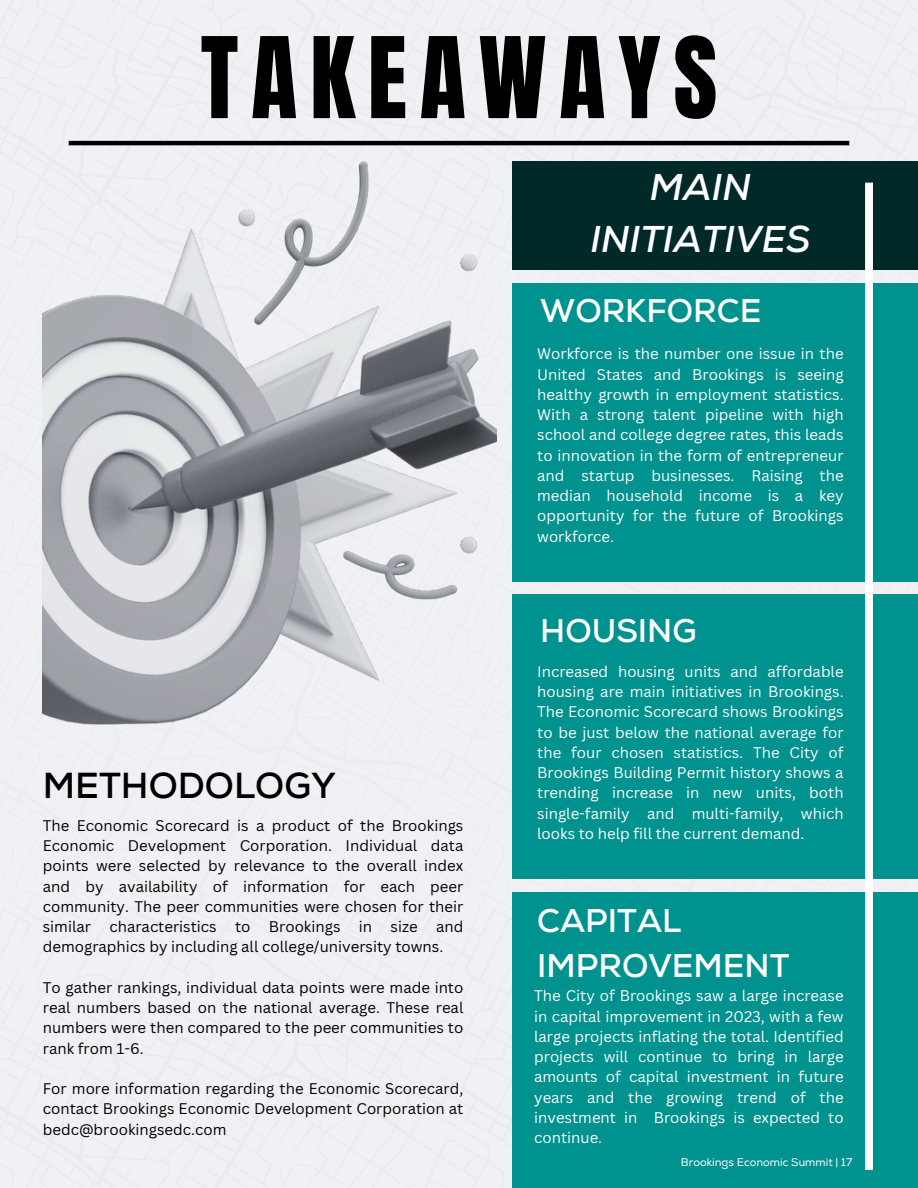
<style>
.page{position:relative;width:918px;height:1188px;background:#fff}
.page>*{position:absolute;margin:0;border:0;box-sizing:border-box;transform-origin:0 0}
.t1{font:95.55px "Anton";letter-spacing:.13em;color:#000}
.t2{font:italic 700 37.2px/51.8px "Nexa";color:#fff;text-align:center}
.t3{font:700 36.15px "Nexa";color:#000}
.t4{font:700 32.7px/45px "Nexa";color:#fff}
.t5{font:15px/20.2px "Canva Sans";color:#fff;text-align:justify}
.t6{font:15px/20.2px "Canva Sans";color:#000;text-align:justify}
.t7{font:11.1px "Nexa";color:#fff}
</style>
<div class="page">
<div style="left:456px;top:907px;width:56px;height:281px;background:#f0f1f4"></div>
<div style="left:456px;top:580px;width:462px;height:327px;background:#f0f1f4"></div>
<div style="left:0;top:907px;width:456px;height:281px;background:#f0f1f4"></div>
<div style="left:0;top:580px;width:456px;height:327px;background:#f0f1f4"></div>
<div style="left:0;top:253px;width:43px;height:327px;background:#f0f1f4"></div>
<div style="left:496px;top:253px;width:422px;height:327px;background:#f0f1f4"></div>
<div style="left:0;top:0;width:456px;height:253px;background:#f0f1f4"></div>
<div style="left:456px;top:0;width:462px;height:253px;background:#f0f1f4"></div>
<img style="left:43px;top:161px;width:453px;height:564px">
<div style="left:512px;top:161px;width:406px;height:109px;background:#012928"></div>
<div style="left:512px;top:283px;width:406px;height:299px;background:#00928f"></div>
<div style="left:512px;top:594px;width:406px;height:285px;background:#00928f"></div>
<div style="left:512px;top:892px;width:406px;height:296px;background:#00928f"></div>
<div style="left:865px;top:183px;width:8px;height:987px;background:#fff"></div>
<hr style="left:69px;top:141px;width:780px;height:4px;background:#000">
<h1 class="t1" style="left:201px;top:9px;width:518px">TAKEAWAYS</h1>
<h2 class="t2" style="left:590px;top:163px;width:221px">MAIN<br>INITIATIVES</h2>
<h3 class="t4" style="left:540px;top:290px;width:223px">WORKFORCE</h3>
<p class="t5" style="left:537px;top:343px;width:308px">Workforce is the number one issue in the United States and Brookings is seeing healthy growth in employment statistics.<br>With a strong talent pipeline with high school and college degree rates, this leads to innovation in the form of entrepreneur and startup businesses. Raising the median household income is a key opportunity for the future of Brookings workforce.</p>
<h3 class="t3" style="left:43px;top:764px;width:295px">METHODOLOGY</h3>
<p class="t6" style="left:43px;top:815px;width:422px">The Economic Scorecard is a product of the Brookings Economic Development Corporation. Individual data points were selected by relevance to the overall index and by availability of information for each peer community. The peer communities were chosen for their similar characteristics to Brookings in size and demographics by including all college/university towns.</p>
<p class="t6" style="left:43px;top:977px;width:422px">To gather rankings, individual data points were made into real numbers based on the national average. These real numbers were then compared to the peer communities to rank from 1-6.</p>
<p class="t6" style="left:43px;top:1078px;width:422px">For more information regarding the Economic Scorecard, contact Brookings Economic Development Corporation at bedc@brookingsedc.com</p>
<p class="t4" style="left:540px;top:610px;width:158px">HOUSING</p>
<p class="t5" style="left:537px;top:661px;width:308px">Increased housing units and affordable housing are main initiatives in Brookings.<br>The Economic Scorecard shows Brookings to be just below the national average for the four chosen statistics. The City of Brookings Building Permit history shows a trending increase in new units, both single-family and multi-family, which looks to help fill the current demand.</p>
<h3 class="t4" style="left:537px;top:899px;width:254px">CAPITAL<br>IMPROVEMENT</h3>
<p class="t5" style="left:534px;top:985px;width:311px">The City of Brookings saw a large increase in capital improvement in 2023, with a few large projects inflating the total. Identified projects will continue to bring in large amounts of capital investment in future years and the growing trend of the investment in Brookings is expected to continue.</p>
<p class="t7" style="left:681px;top:1155px;width:173px">Brookings Economic Summit | 17</p>
</div>
